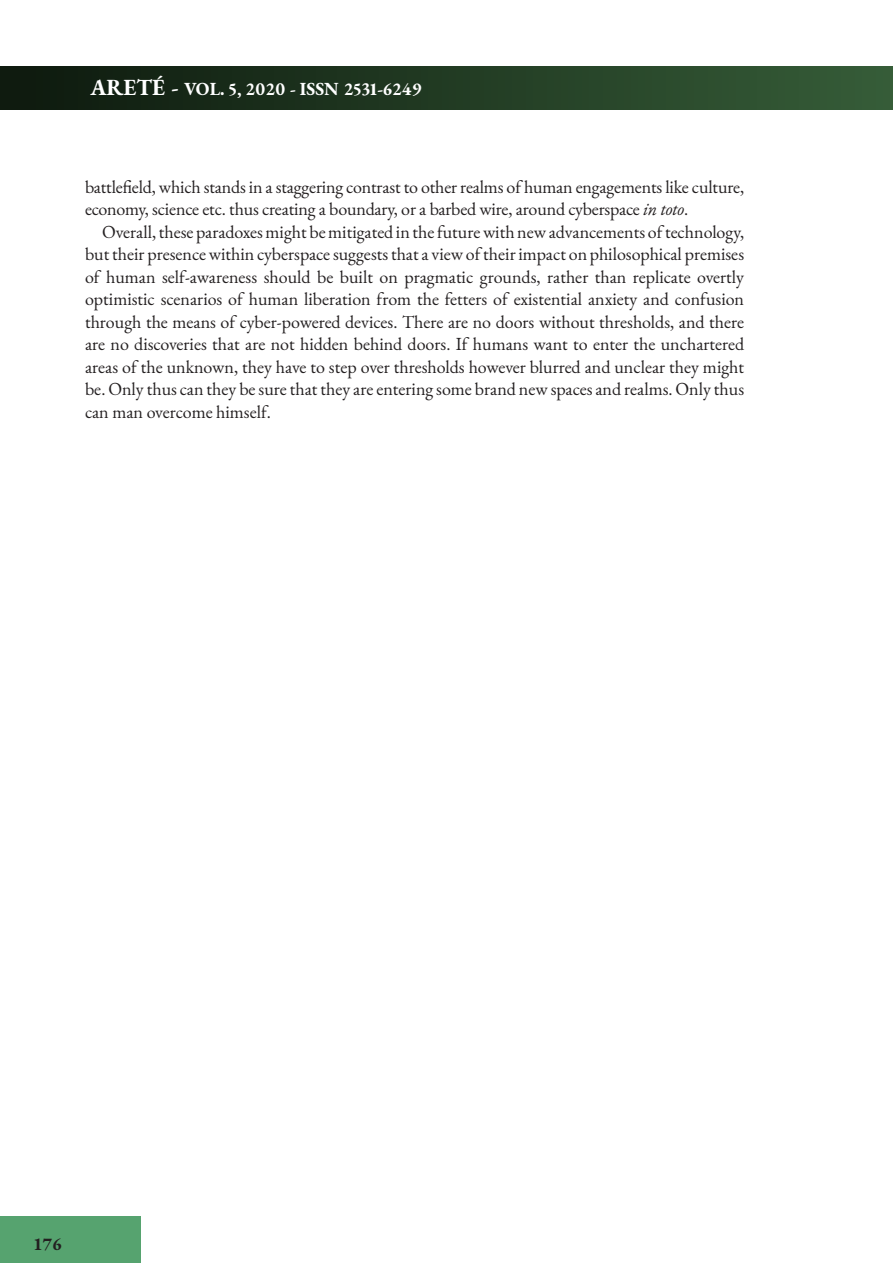
<style>
.page{position:relative;width:893px;height:1263px;background:#fff}
.page>*{position:absolute;margin:0;border:0;box-sizing:border-box;transform-origin:0 0}
.testo{font:18px/22.5px "EB Garamond";letter-spacing:-.01em;color:#231f20}
.t1{font:700 18px "EB Garamond";color:#fff}
.t2{font:700 18px "EB Garamond";color:#231f20}
.s1{font-size:22.5px}
.s2{font-style:italic}
</style>
<div class="page">
<div style="left:0;top:1217px;width:140px;height:46px;background:#56a36f"></div>
<div style="left:0;top:67px;width:893px;height:42px;background:linear-gradient(to right,#0d190e,#365d38)"></div>
<p class="t1" style="left:91px;top:77px;width:333px"><span class="s1">ARETÉ -</span> VOL. 5, 2020 - ISSN 2531-6249</p>
<p class="testo" style="left:85px;top:175px;width:661px">battlefield, which stands in a staggering contrast to other realms of human engagements like culture, economy, science etc. thus creating a boundary, or a barbed wire, around cyberspace <span class="s2">in toto</span>.</p>
<p class="testo" style="left:85px;top:220px;width:661px;text-align:justify;text-indent:17px">Overall, these paradoxes might be mitigated in the future with new advancements of technology, but their presence within cyberspace suggests that a view of their impact on philosophical premises of human self-awareness should be built on pragmatic grounds, rather than replicate overtly optimistic scenarios of human liberation from the fetters of existential anxiety and confusion through the means of cyber-powered devices. There are no doors without thresholds, and there are no discoveries that are not hidden behind doors. If humans want to enter the unchartered areas of the unknown, they have to step over thresholds however blurred and unclear they might be. Only thus can they be sure that they are entering some brand new spaces and realms. Only thus can man overcome himself.</p>
<p class="t2" style="left:33px;top:1232px;width:30px">176</p>
</div>
